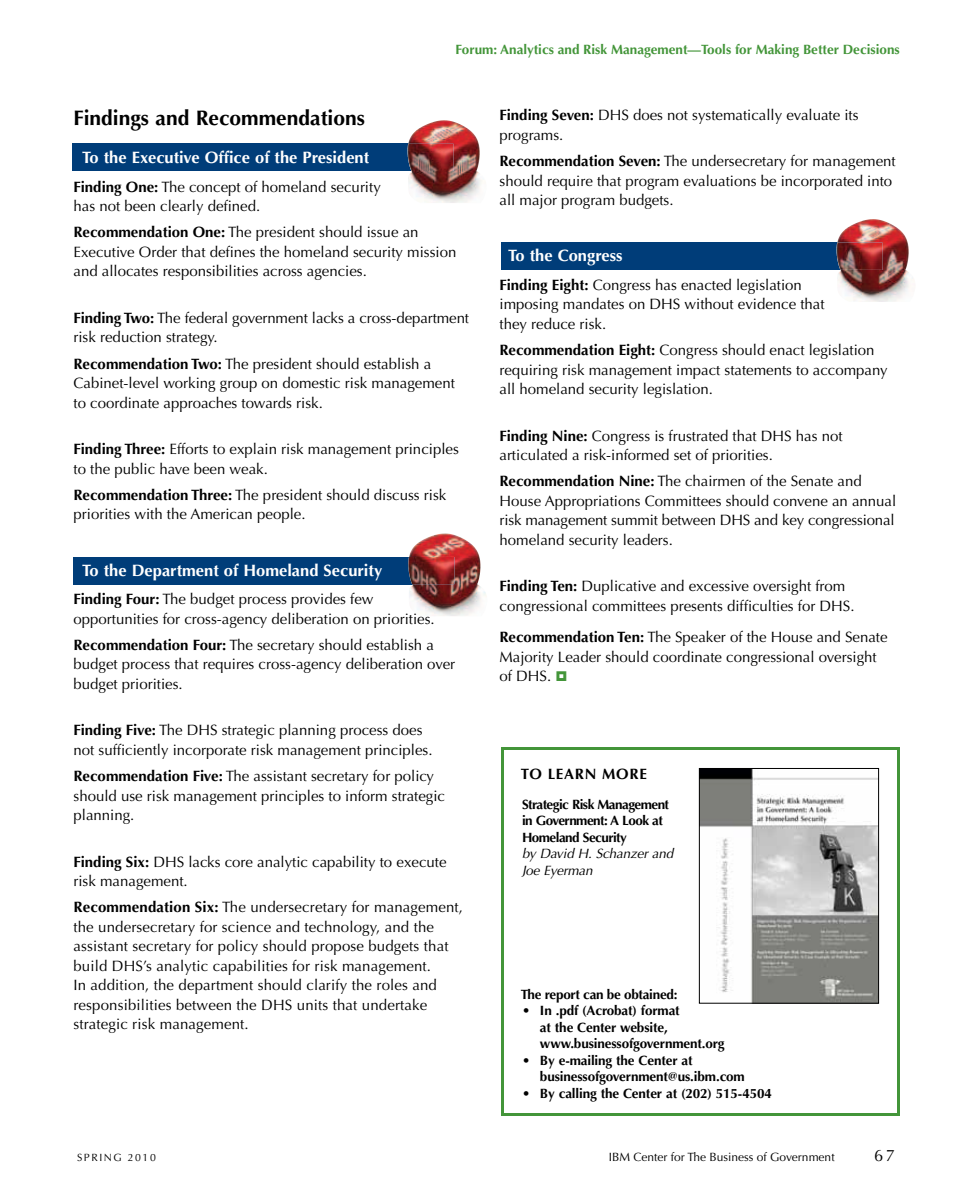
<style>
.page{position:relative;width:972px;height:1188px;background:#fff}
.page>*{position:absolute;margin:0;border:0;box-sizing:border-box;transform-origin:0 0}
.t1{font:700 21px "Optima";color:#000}
.t2{font:700 16.5px "Optima";color:#fff}
.t3{font:16.5px "Optima";color:#000}
.t4{font:15px/19.5px "Optima";color:#000}
.t5{font:700 15px "Optima";letter-spacing:.05em;color:#000}
.t6{font:700 13.5px/16.5px "Optima";letter-spacing:-.01em;color:#000}
.t7{font:700 13.5px "Optima";color:#439539}
.t8{font:700 13.5px/16.5px "Optima";letter-spacing:-.04em;color:#000}
.t9{font:italic 13.5px/16.5px "Optima";letter-spacing:-.01em;color:#000}
.t10{font:12px "Optima";color:#000}
.t11{font:10.5px "Optima";letter-spacing:.15em;color:#000}
.s1{font-weight:700}
</style>
<div class="page">
<div style="left:73px;top:557px;width:381px;height:27px;background:#003d79"></div>
<img style="left:409px;top:533px;width:45px;height:52px">
<img style="left:408px;top:557px;width:46px;height:27px">
<div style="left:72px;top:144px;width:382px;height:27px;background:#003d79"></div>
<img style="left:408px;top:120px;width:46px;height:52px">
<img style="left:408px;top:144px;width:46px;height:27px">
<div style="left:501px;top:243px;width:382px;height:27px;background:#003d79"></div>
<img style="left:837px;top:219px;width:46px;height:52px">
<img style="left:837px;top:243px;width:46px;height:27px">
<div style="left:501px;top:747px;width:399px;height:369px;border:3px solid #439539"></div>
<img style="left:701px;top:770px;width:176px;height:232px">
<div style="left:699px;top:768px;width:180px;height:236px;border:1px solid #000"></div>
<p class="t7" style="left:456px;top:41px;width:446px">Forum: Analytics and Risk Management—Tools for Making Better Decisions</p>
<h1 class="t1" style="left:74px;top:105px;width:293px">Findings and Recommendations</h1>
<p class="t2" style="left:82px;top:148px;width:289px">To the Executive Office of the President</p>
<p class="t4" style="left:74px;top:177px;width:309px"><span class="s1">Finding One:</span> The concept of homeland security has not been clearly defined.</p>
<p class="t4" style="left:74px;top:223px;width:385px"><span class="s1">Recommendation One:</span> The president should issue an<br>Executive Order that defines the homeland security mission and allocates responsibilities across agencies.</p>
<p class="t4" style="left:74px;top:308px;width:397px"><span class="s1">Finding Two:</span> The federal government lacks a cross-department risk reduction strategy.</p>
<p class="t4" style="left:74px;top:354px;width:383px"><span class="s1">Recommendation Two:</span> The president should establish a<br>Cabinet-level working group on domestic risk management to coordinate approaches towards risk.</p>
<p class="t4" style="left:74px;top:439px;width:387px"><span class="s1">Finding Three:</span> Efforts to explain risk management principles to the public have been weak.</p>
<p class="t4" style="left:74px;top:485px;width:374px"><span class="s1">Recommendation Three:</span> The president should discuss risk priorities with the American people.</p>
<p class="t2" style="left:82px;top:560px;width:302px">To the Department of Homeland Security</p>
<p class="t4" style="left:74px;top:589px;width:363px"><span class="s1">Finding Four:</span> The budget process provides few opportunities for cross-agency deliberation on priorities.</p>
<p class="t4" style="left:74px;top:635px;width:383px"><span class="s1">Recommendation Four:</span> The secretary should establish a budget process that requires cross-agency deliberation over budget priorities.</p>
<p class="t4" style="left:74px;top:721px;width:361px"><span class="s1">Finding Five:</span> The DHS strategic planning process does not sufficiently incorporate risk management principles.</p>
<p class="t4" style="left:74px;top:766px;width:373px"><span class="s1">Recommendation Five:</span> The assistant secretary for policy should use risk management principles to inform strategic planning.</p>
<p class="t4" style="left:74px;top:852px;width:375px"><span class="s1">Finding Six:</span> DHS lacks core analytic capability to execute risk management.</p>
<p class="t4" style="left:74px;top:898px;width:391px"><span class="s1">Recommendation Six:</span> The undersecretary for management, the undersecretary for science and technology, and the assistant secretary for policy should propose budgets that build DHS’s analytic capabilities for risk management.<br>in addition, the department should clarify the roles and responsibilities between the DHS units that undertake strategic risk management.</p>
<p class="t4" style="left:500px;top:106px;width:361px"><span class="s1">Finding Seven:</span> DHS does not systematically evaluate its programs.</p>
<p class="t4" style="left:500px;top:152px;width:398px"><span class="s1">Recommendation Seven:</span> The undersecretary for management should require that program evaluations be incorporated into all major program budgets.</p>
<p class="t2" style="left:508px;top:246px;width:116px">To the Congress</p>
<p class="t4" style="left:500px;top:275px;width:327px"><span class="s1">Finding Eight:</span> Congress has enacted legislation imposing mandates on DHS without evidence that they reduce risk.</p>
<p class="t4" style="left:500px;top:341px;width:390px"><span class="s1">Recommendation Eight:</span> Congress should enact legislation requiring risk management impact statements to accompany all homeland security legislation.</p>
<p class="t4" style="left:500px;top:426px;width:345px"><span class="s1">Finding Nine:</span> Congress is frustrated that DHS has not articulated a risk-informed set of priorities.</p>
<p class="t4" style="left:500px;top:472px;width:398px"><span class="s1">Recommendation Nine:</span> The chairmen of the Senate and House Appropriations Committees should convene an annual risk management summit between DHS and key congressional homeland security leaders.</p>
<p class="t4" style="left:500px;top:577px;width:357px"><span class="s1">Finding Ten:</span> Duplicative and excessive oversight from congressional committees presents difficulties for DHS.</p>
<p class="t4" style="left:500px;top:628px;width:390px"><span class="s1">Recommendation Ten:</span> The Speaker of the House and Senate<br>Majority Leader should coordinate congressional oversight of DHS.</p>
<p class="t5" style="left:521px;top:765px;width:128px">TO LEARN MORE</p>
<p class="t8" style="left:522px;top:796px;width:149px">Strategic Risk Management in Government: A Look at<br>Homeland Security</p>
<p class="t9" style="left:522px;top:846px;width:153px">by David H. Schanzer and<br>Joe Eyerman</p>
<p class="t6" style="left:521px;top:986px;width:158px">The report can be obtained:</p>
<p class="t6" style="left:540px;top:1003px;width:186px;text-indent:-18px">• In .pdf (Acrobat) format<br>at the Center website, www.businessofgovernment.org</p>
<p class="t6" style="left:540px;top:1052px;width:206px;text-indent:-18px">• By e-mailing the Center at businessofgovernment@us.ibm.com</p>
<p class="t6" style="left:522px;top:1085px;width:251px">• By calling the Center at (202) 515-4504</p>
<p class="t11" style="left:77px;top:1152px;width:80px">Spring 2010</p>
<p class="t10" style="left:609px;top:1150px;width:227px">iBM Center for The Business of government</p>
<p class="t3" style="left:874px;top:1146px;width:22px">67</p>
</div>
